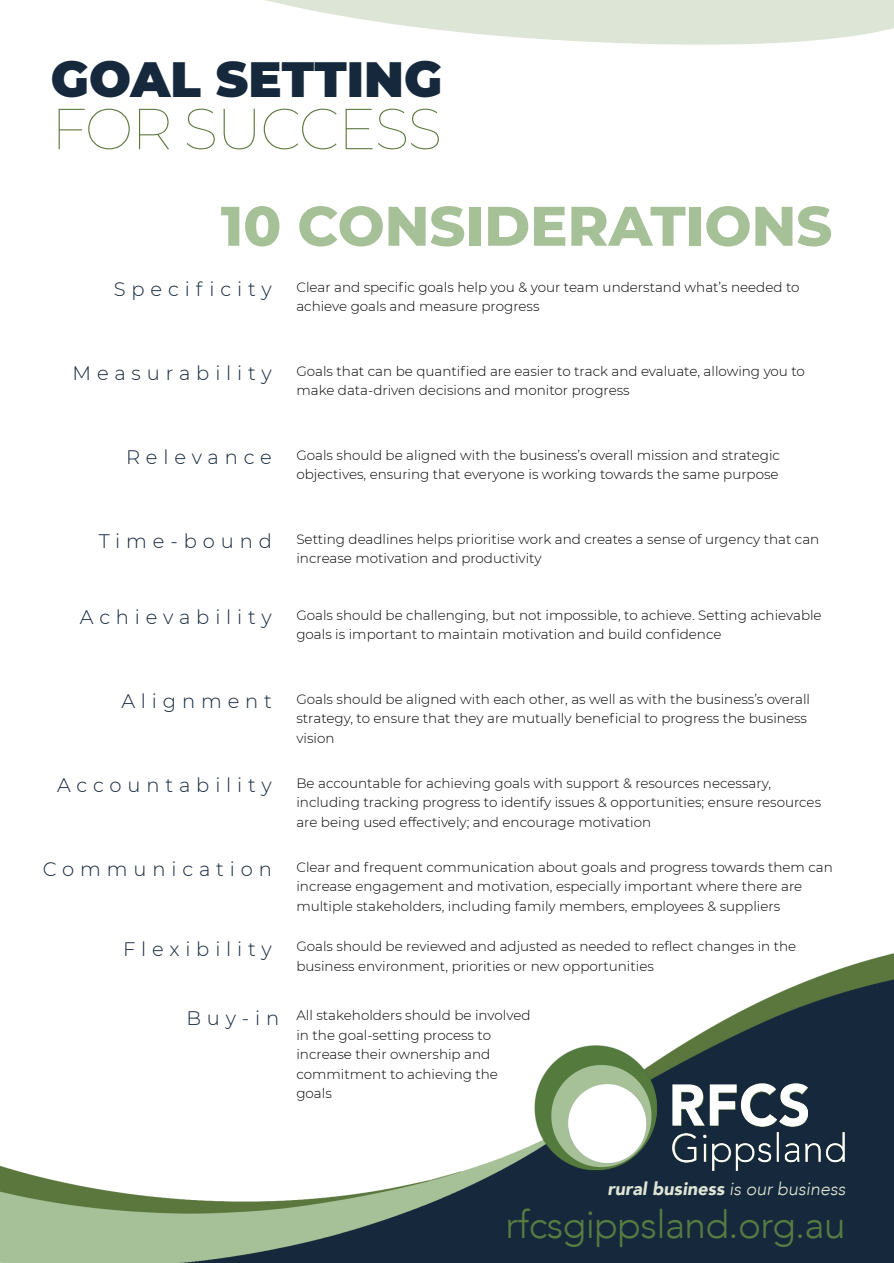
<style>
.page{position:relative;width:894px;height:1263px;background:#fff}
.page>*{position:absolute;margin:0;border:0;box-sizing:border-box;transform-origin:0 0}
.t1{font:100 57.75px "Montserrat";letter-spacing:-.03em;color:#5b773d}
.t2{font:800 55.65px "Montserrat";color:#a6c198}
.t3{font:900 49.5px "Montserrat";color:#16283c}
.t4{font:300 38.7px "Avenir";letter-spacing:-.015em;color:#577c41}
.t5{font:300 19.5px "Montserrat";letter-spacing:.3em;color:#16283c}
.t6{font:italic 900 18px "Avenir";color:#dfe6d6}
.t7{font:300 13.5px/19.5px "Montserrat";color:#000}
.s1{font-weight:300}
</style>
<div class="page">
<img style="left:0;top:953px;width:893px;height:310px">
<svg style="left:265px;top:0;width:628px;height:45px"></svg>
<img style="left:528px;top:1041px;width:324px;height:137px">
<img style="left:672px;top:1084px;width:172px;height:86px">
<h3 class="t3" style="left:51px;top:49px;width:392px">GOAL SETTING</h3>
<h1 class="t1" style="left:51px;top:93px;width:392px">FOR SUCCESS</h1>
<h2 class="t2" style="left:221px;top:192px;width:613px">10 CONSIDERATIONS</h2>
<h3 class="t5" style="left:114px;top:277px;width:159px">Specificity</h3>
<p class="t7" style="left:296px;top:277px;width:504px">Clear and specific goals help you &amp; your team understand what’s needed to achieve goals and measure progress</p>
<h3 class="t5" style="left:73px;top:361px;width:201px">Measurability</h3>
<p class="t7" style="left:296px;top:361px;width:510px">Goals that can be quantified are easier to track and evaluate, allowing you to make data-driven decisions and monitor progress</p>
<h3 class="t5" style="left:126px;top:445px;width:147px">Relevance</h3>
<p class="t7" style="left:296px;top:445px;width:485px">Goals should be aligned with the business’s overall mission and strategic objectives, ensuring that everyone is working towards the same purpose</p>
<h3 class="t5" style="left:99px;top:529px;width:175px">Time-bound</h3>
<h3 class="t5" style="left:80px;top:605px;width:193px">Achievability</h3>
<p class="t7" style="left:296px;top:529px;width:524px">Setting deadlines helps prioritise work and creates a sense of urgency that can increase motivation and productivity</p>
<p class="t7" style="left:296px;top:605px;width:526px">Goals should be challenging, but not impossible, to achieve. Setting achievable goals is important to maintain motivation and build confidence</p>
<h3 class="t5" style="left:121px;top:689px;width:152px">Alignment</h3>
<p class="t7" style="left:296px;top:689px;width:515px">Goals should be aligned with each other, as well as with the business’s overall strategy, to ensure that they are mutually beneficial to progress the business vision</p>
<h3 class="t5" style="left:57px;top:773px;width:216px">Accountability</h3>
<p class="t7" style="left:296px;top:773px;width:526px">Be accountable for achieving goals with support &amp; resources necessary, including tracking progress to identify issues &amp; opportunities; ensure resources are being used effectively; and encourage motivation</p>
<h3 class="t5" style="left:43px;top:857px;width:230px">Communication</h3>
<p class="t7" style="left:296px;top:857px;width:537px">Clear and frequent communication about goals and progress towards them can increase engagement and motivation, especially important where there are multiple stakeholders, including family members, employees &amp; suppliers</p>
<h3 class="t5" style="left:123px;top:937px;width:150px">Flexibility</h3>
<p class="t7" style="left:296px;top:937px;width:501px">Goals should be reviewed and adjusted as needed to reflect changes in the business environment, priorities or new opportunities</p>
<h3 class="t5" style="left:186px;top:1006px;width:94px">Buy-in</h3>
<p class="t7" style="left:296px;top:1005px;width:235px">All stakeholders should be involved in the goal-setting process to increase their ownership and commitment to achieving the goals</p>
<h3 class="t6" style="left:607px;top:1177px;width:239px">rural business <span class="s1">is our business</span></h3>
<h3 class="t4" style="left:505px;top:1199px;width:341px">rfcsgippsland.org.au</h3>
</div>
